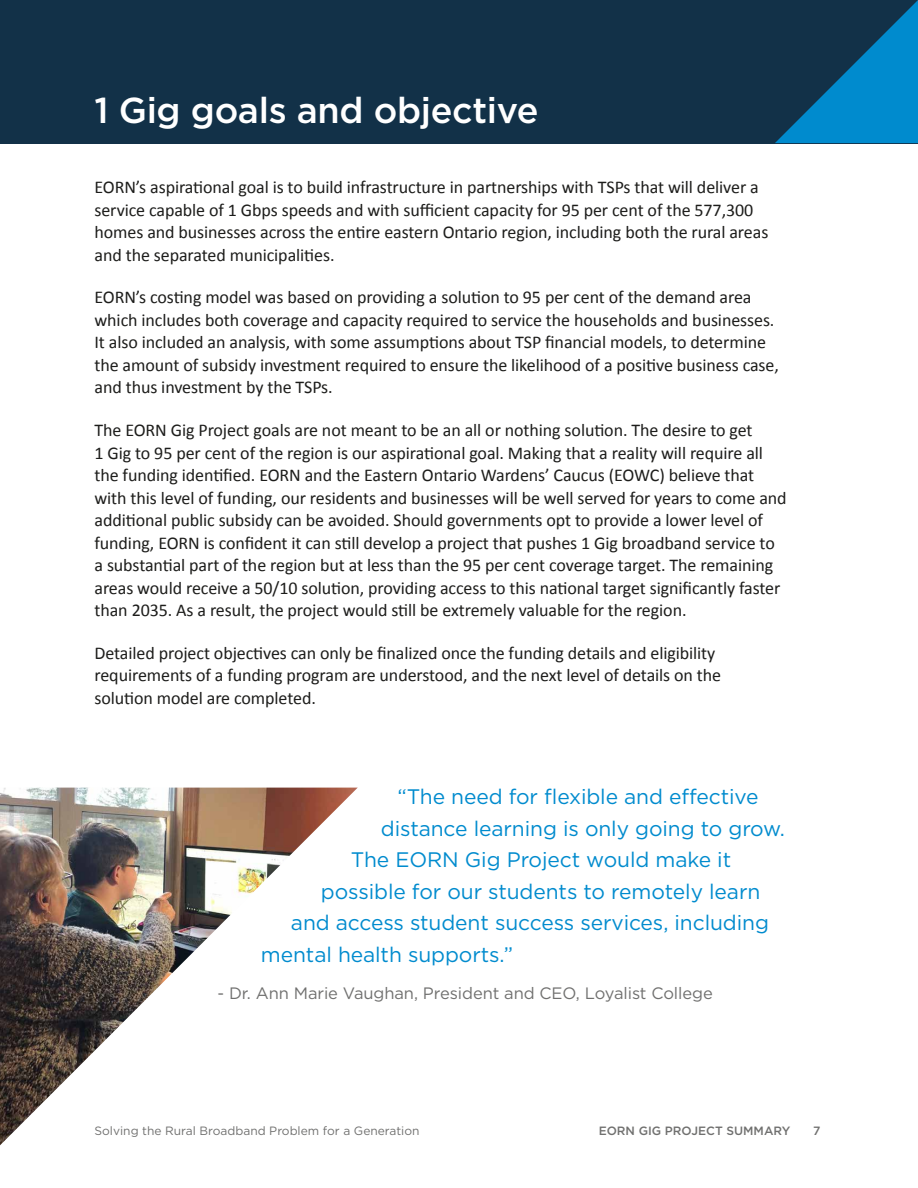
<style>
.page{position:relative;width:918px;height:1188px;background:#fff}
.page>*{position:absolute;margin:0;border:0;box-sizing:border-box;transform-origin:0 0}
.t1{font:500 36px "Gotham";letter-spacing:-.01em;color:#fff}
.t2{font:21px "Gotham";letter-spacing:-.005em;color:#008bce}
.t3{font:18px/22.5px "Calibri";letter-spacing:-.005em;color:#1d1d1b}
.t4{font:16.5px "Gotham";letter-spacing:-.005em;color:#70706f}
.t5{font:12px "Gotham";color:#70706f}
.t6{font:500 12px "Gotham";color:#70706f}
</style>
<div class="page">
<div style="left:0;top:0;width:918px;height:143px;background:#123148"></div>
<svg style="left:775px;top:0;width:143px;height:143px"></svg>
<img style="left:0;top:788px;width:357px;height:357px">
<h1 class="t1" style="left:94px;top:87px;width:445px">1 Gig goals and objective</h1>
<p class="t3" style="left:94px;top:176px;width:675px">EORN’s aspirational goal is to build infrastructure in partnerships with TSPs that will deliver a service capable of 1 Gbps speeds and with sufficient capacity for 95 per cent of the 577,300 homes and businesses across the entire eastern Ontario region, including both the rural areas and the separated municipalities.</p>
<p class="t3" style="left:94px;top:286px;width:686px">EORN’s costing model was based on providing a solution to 95 per cent of the demand area which includes both coverage and capacity required to service the households and businesses.<br>It also included an analysis, with some assumptions about TSP financial models, to determine the amount of subsidy investment required to ensure the likelihood of a positive business case, and thus investment by the TSPs.</p>
<p class="t3" style="left:94px;top:419px;width:694px">The EORN Gig Project goals are not meant to be an all or nothing solution. The desire to get<br>1 Gig to 95 per cent of the region is our aspirational goal. Making that a reality will require all the funding identified. EORN and the Eastern Ontario Wardens’ Caucus (EOWC) believe that with this level of funding, our residents and businesses will be well served for years to come and additional public subsidy can be avoided. Should governments opt to provide a lower level of funding, EORN is confident it can still develop a project that pushes 1 Gig broadband service to a substantial part of the region but at less than the 95 per cent coverage target. The remaining areas would receive a 50/10 solution, providing access to this national target significantly faster than 2035. As a result, the project would still be extremely valuable for the region.</p>
<p class="t3" style="left:94px;top:642px;width:628px">Detailed project objectives can only be finalized once the funding details and eligibility requirements of a funding program are understood, and the next level of details on the solution model are completed.</p>
<p class="t2" style="left:398px;top:784px;width:363px">“The need for flexible and effective</p>
<p class="t2" style="left:381px;top:815px;width:405px">distance learning is only going to grow.</p>
<p class="t2" style="left:351px;top:847px;width:382px">The EORN Gig Project would make it</p>
<p class="t2" style="left:321px;top:878px;width:441px">possible for our students to remotely learn</p>
<p class="t2" style="left:291px;top:910px;width:480px">and access student success services, including</p>
<p class="t2" style="left:261px;top:941px;width:254px">mental health supports.”</p>
<p class="t4" style="left:218px;top:983px;width:497px">- Dr. Ann Marie Vaughan, President and CEO, Loyalist College</p>
<p class="t5" style="left:94px;top:1123px;width:327px">Solving the Rural Broadband Problem for a Generation</p>
<p class="t6" style="left:599px;top:1123px;width:193px">EORN GIG PROJECT SUMMARY</p>
<p class="t6" style="left:813px;top:1123px;width:9px">7</p>
</div>
